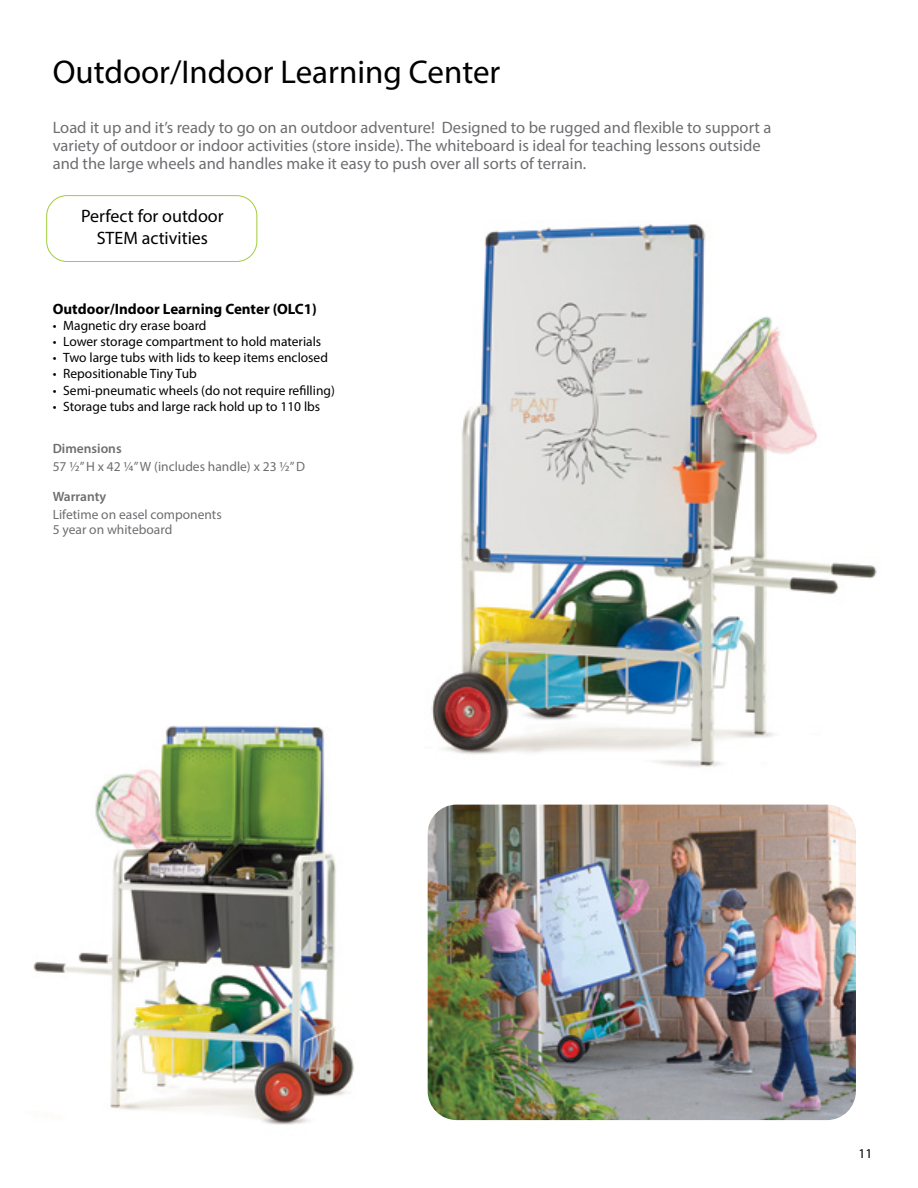
<style>
.page{position:relative;width:918px;height:1188px;background:#fff}
.page>*{position:absolute;margin:0;border:0;box-sizing:border-box;transform-origin:0 0}
.t1{font:33px "Myriad Pro";color:#000}
.t2{font:18px/21.6px "Myriad Pro";color:#000;text-align:center}
.t3{font:16.5px/18px "Myriad Pro";color:#6d6e71}
.t4{font:700 15px "Myriad Pro";color:#000}
.t5{font:13.5px "Myriad Pro";color:#000}
.t6{font:13.5px/15px "Myriad Pro";color:#6d6e71}
.t7{font:600 13.5px "Myriad Pro";color:#6d6e71}
.s1{color:#fff}
</style>
<div class="page">
<img style="left:431px;top:224px;width:446px;height:543px">
<div style="left:46px;top:195px;width:211px;height:67px;border:1px solid #a2cd3a;border-radius:20px"></div>
<img style="left:33px;top:726px;width:321px;height:399px">
<img style="left:428px;top:805px;width:428px;height:315px">
<h1 class="t1" style="left:53px;top:52px;width:449px">Outdoor/Indoor Learning Center</h1>
<p class="t3" style="left:53px;top:118px;width:720px">Load it up and it’s ready to go on an outdoor adventure! Designed to be rugged and flexible to support a variety of outdoor or indoor activities (store inside). The whiteboard is ideal for teaching lessons outside and the large wheels and handles make it easy to push over all sorts of terrain.</p>
<p class="t2" style="left:81px;top:205px;width:144px">Perfect for outdoor<br>STEM activities</p>
<p class="t4" style="left:53px;top:299px;width:266px">Outdoor/Indoor Learning Center (OLC1)</p>
<p class="t5" style="left:53px;top:317px;width:155px">• Magnetic dry erase board</p>
<p class="t5" style="left:53px;top:333px;width:270px">• Lower storage compartment to hold materials</p>
<p class="t5" style="left:53px;top:349px;width:277px">• Two large tubs with lids to keep items enclosed</p>
<p class="t5" style="left:53px;top:366px;width:146px">• Repositionable Tiny Tub</p>
<p class="t5" style="left:53px;top:382px;width:284px">• Semi-pneumatic wheels (do not require refilling)</p>
<p class="t5" style="left:53px;top:398px;width:269px">• Storage tubs and large rack hold up to 110 lbs</p>
<p class="t7" style="left:53px;top:440px;width:70px">Dimensions</p>
<p class="t6" style="left:53px;top:459px;width:254px">57 ½” H x 42 ¼” W (includes handle) x 23 ½” D</p>
<p class="t7" style="left:53px;top:488px;width:55px">Warranty</p>
<p class="t6" style="left:53px;top:507px;width:171px">Lifetime on easel components<br>5 year on whiteboard</p>
<p class="t5" style="left:859px;top:1145px;width:15px"><span class="s1">7</span>11</p>
</div>
